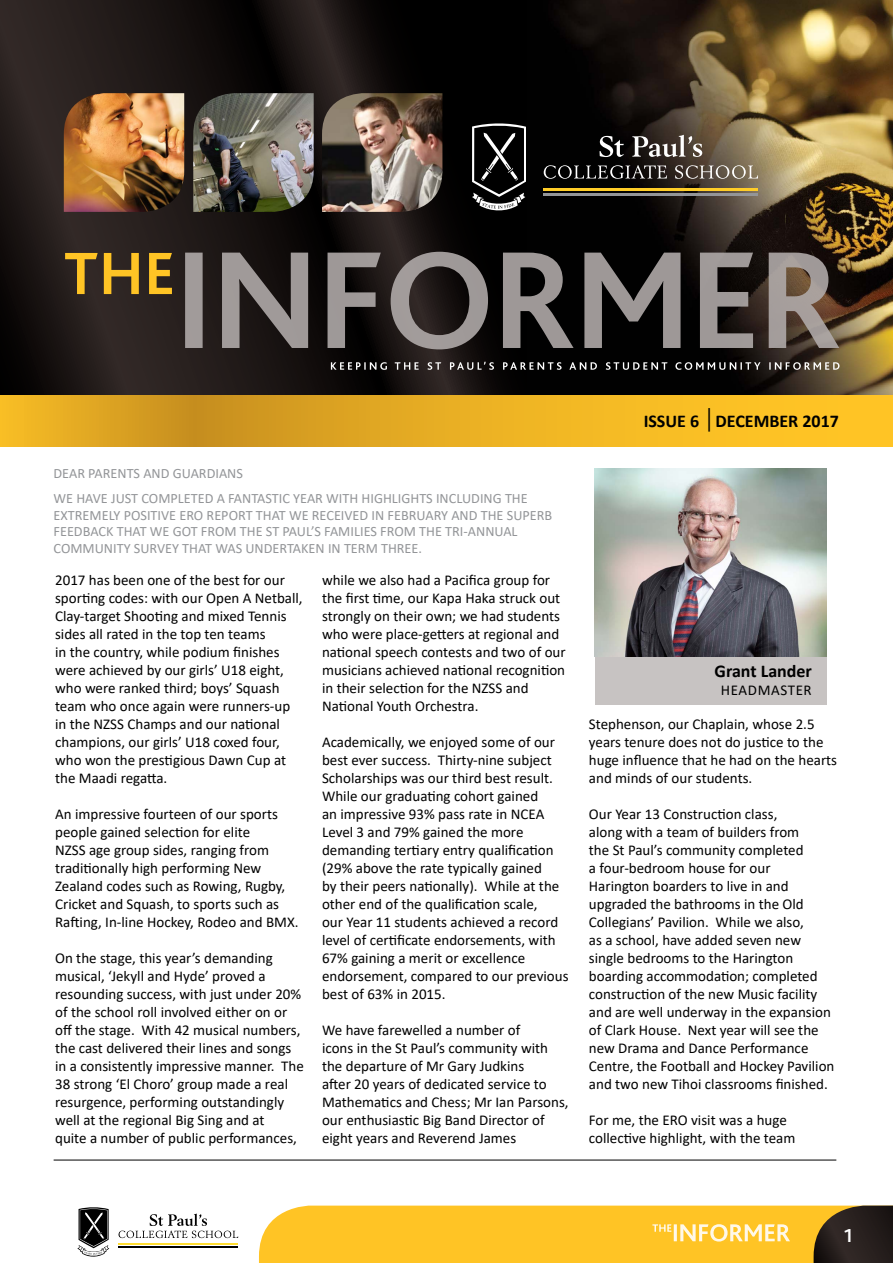
<style>
.page{position:relative;width:893px;height:1263px;background:#fff}
.page>*{position:absolute;margin:0;border:0;box-sizing:border-box;transform-origin:0 0}
.t1{font:700 19.5px "Bliss CE";color:#fff}
.t2{font:700 18px "Calibri";color:#000}
.t3{font:15px/18px "Calibri";color:#000}
.t4{font:15px "Calibri";letter-spacing:.04em;color:#000}
.t5{font:14.25px/16.5px "Calibri";color:#939598}
.s1{font-weight:300;font-size:27px}
</style>
<div class="page">
<hr style="left:119px;top:1243px;width:119px;height:2px;background:#ffdd30">
<hr style="left:119px;top:1246px;width:119px;height:1px;background:#000">
<svg style="left:77px;top:1207px;width:32px;height:49px"></svg>
<svg style="left:119px;top:1213px;width:119px;height:25px"></svg>
<svg style="left:259px;top:1205px;width:634px;height:58px;background:#e7b42e"></svg>
<hr style="left:54px;top:1160px;width:782px;height:1px;background:#000">
<svg style="left:0;top:0;width:527px;height:396px;background:#191412"></svg>
<img style="left:322px;top:93px;width:120px;height:119px">
<img style="left:527px;top:0;width:366px;height:396px">
<div style="left:595px;top:494px;width:231px;height:211px;background:#c7c3c2"></div>
<svg style="left:331px;top:362px;width:508px;height:8px;background:#4f4c4b"></svg>
<svg style="left:0;top:396px;width:893px;height:51px;background:#e9af23"></svg>
<img style="left:193px;top:93px;width:121px;height:119px">
<img style="left:64px;top:93px;width:120px;height:119px">
<svg style="left:65px;top:253px;width:107px;height:41px;background:#826523"></svg>
<svg style="left:185px;top:252px;width:654px;height:97px;background:#544e4c"></svg>
<hr style="left:544px;top:188px;width:214px;height:2px;background:#ffcd27">
<hr style="left:544px;top:193px;width:214px;height:3px;background:#939598">
<svg style="left:470px;top:122px;width:57px;height:93px;background:#353535"></svg>
<svg style="left:599px;top:136px;width:25px;height:21px"></svg>
<svg style="left:632px;top:135px;width:70px;height:22px"></svg>
<svg style="left:544px;top:165px;width:123px;height:14px;background:#3c3b3a"></svg>
<svg style="left:675px;top:165px;width:83px;height:14px"></svg>
<img style="left:595px;top:468px;width:231px;height:188px">
<p class="t5" style="left:54px;top:461px;width:476px;line-height:25px">DEAR PARENTS AND GUARDIANS<br>WE HAVE JUST COMPLETED A FANTASTIC YEAR WITH HIGHLIGHTS INCLUDING THE</p>
<p class="t5" style="left:54px;top:507px;width:500px">EXTREMELY POSITIVE ERO REPORT THAT WE RECEIVED IN FEBRUARY AND THE SUPERB<br>FEEDBACK THAT WE GOT FROM THE ST PAUL’S FAMILIES FROM THE TRI-ANNUAL<br>COMMUNITY SURVEY THAT WAS UNDERTAKEN IN TERM THREE.</p>
<p class="t3" style="left:55px;top:571px;width:249px">2017 has been one of the best for our sporting codes: with our Open A Netball, Clay-target Shooting and mixed Tennis sides all rated in the top ten teams<br>in the country, while podium finishes were achieved by our girls’ U18 eight, who were ranked third; boys’ Squash team who once again were runners-up in the NZSS Champs and our national champions, our girls’ U18 coxed four, who won the prestigious Dawn Cup at the Maadi regatta.</p>
<p class="t3" style="left:55px;top:805px;width:245px">An impressive fourteen of our sports people gained selection for elite<br>NZSS age group sides, ranging from traditionally high performing New Zealand codes such as Rowing, Rugby, Cricket and Squash, to sports such as Rafting, In-line Hockey, Rodeo and BMX.</p>
<p class="t3" style="left:55px;top:949px;width:250px">On the stage, this year’s demanding musical, ‘Jekyll and Hyde’ proved a resounding success, with just under 20% of the school roll involved either on or off the stage. With 42 musical numbers, the cast delivered their lines and songs in a consistently impressive manner. The 38 strong ‘El Choro’ group made a real resurgence, performing outstandingly well at the regional Big Sing and at<br>quite a number of public performances,</p>
<p class="t3" style="left:322px;top:571px;width:245px">while we also had a Pacifica group for the first time, our Kapa Haka struck out strongly on their own; we had students who were place-getters at regional and national speech contests and two of our musicians achieved national recognition in their selection for the NZSS and National Youth Orchestra.</p>
<p class="t3" style="left:322px;top:733px;width:248px">Academically, we enjoyed some of our best ever success. Thirty-nine subject Scholarships was our third best result.<br>While our graduating cohort gained<br>an impressive 93% pass rate in NCEA Level 3 and 79% gained the more demanding tertiary entry qualification (29% above the rate typically gained<br>by their peers nationally). While at the other end of the qualification scale,<br>our Year 11 students achieved a record level of certificate endorsements, with 67% gaining a merit or excellence endorsement, compared to our previous best of 63% in 2015.</p>
<p class="t3" style="left:322px;top:1021px;width:248px">We have farewelled a number of<br>icons in the St Paul’s community with the departure of Mr Gary Judkins<br>after 20 years of dedicated service to Mathematics and Chess; Mr Ian Parsons, our enthusiastic Big Band Director of eight years and Reverend James</p>
<p class="t2" style="left:644px;top:408px;width:197px">ISSUE 6 <span class="s1">|</span>DECEMBER 2017</p>
<p class="t2" style="left:715px;top:658px;width:99px">Grant Lander</p>
<p class="t4" style="left:721px;top:680px;width:92px">HEADMASTER</p>
<p class="t3" style="left:589px;top:715px;width:250px">Stephenson, our Chaplain, whose 2.5 years tenure does not do justice to the huge influence that he had on the hearts and minds of our students.</p>
<p class="t3" style="left:589px;top:805px;width:247px">Our Year 13 Construction class,<br>along with a team of builders from<br>the St Paul’s community completed<br>a four-bedroom house for our Harington boarders to live in and upgraded the bathrooms in the Old Collegians’ Pavilion. While we also,<br>as a school, have added seven new single bedrooms to the Harington boarding accommodation; completed construction of the new Music facility and are well underway in the expansion of Clark House. Next year will see the new Drama and Dance Performance Centre, the Football and Hockey Pavilion and two new Tihoi classrooms finished.</p>
<p class="t3" style="left:589px;top:1111px;width:208px">For me, the ERO visit was a huge collective highlight, with the team</p>
<h1 class="t1" style="left:843px;top:1225px;width:12px">1</h1>
</div>
